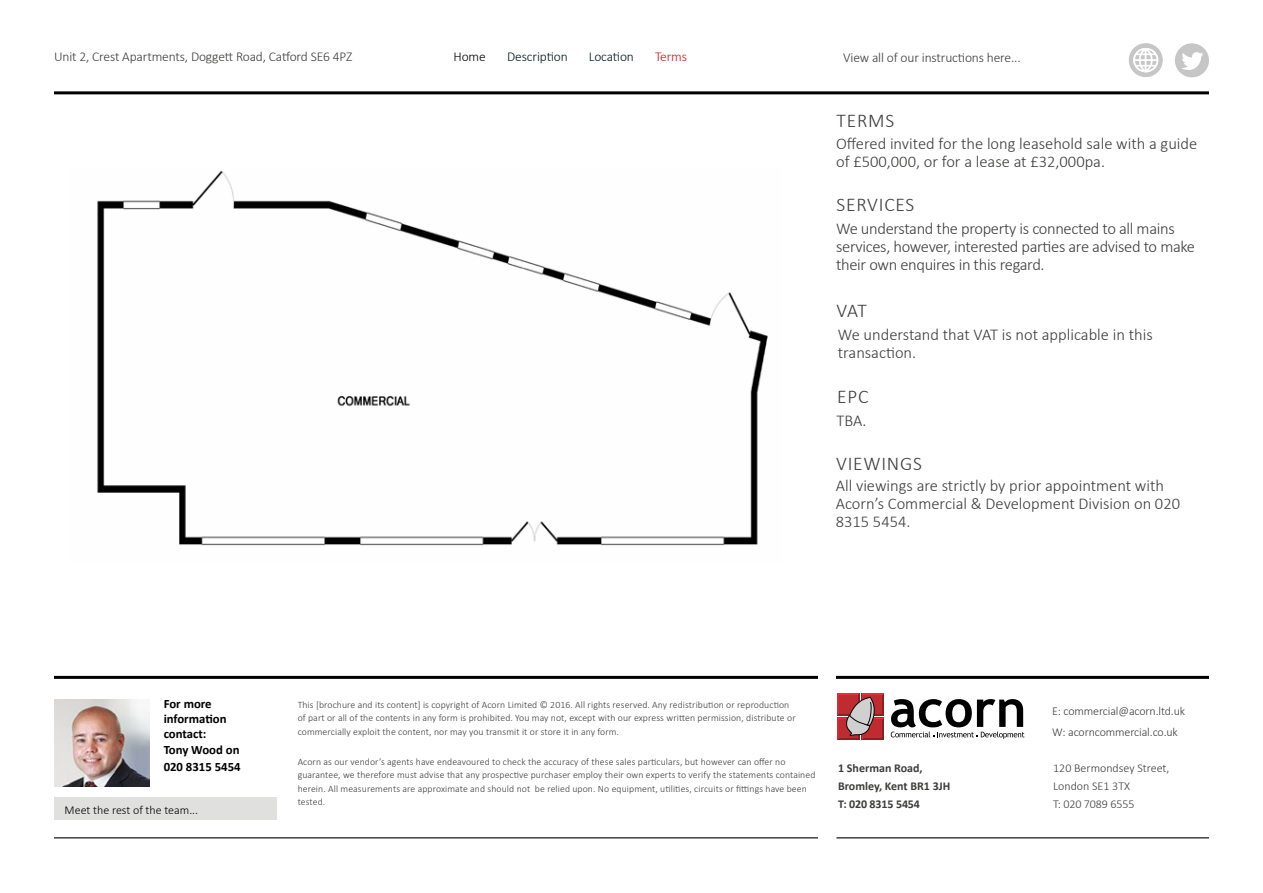
<style>
.page{position:relative;width:1263px;height:893px;background:#fff}
.page>*{position:absolute;margin:0;border:0;box-sizing:border-box;transform-origin:0 0}
.t1{font:300 19.5px "Calibri";letter-spacing:.04em;color:#3c3c3b}
.t2{font:300 16.5px/18px "Calibri";color:#3c3c3b}
.t3{font:300 16.5px/18px "Calibri";letter-spacing:-.02em;color:#3c3c3b}
.t4{font:300 13.5px "Calibri";letter-spacing:-.01em;color:#3c3c3b}
.t5{font:300 13.5px "Calibri";letter-spacing:-.01em;color:#03171a}
.t6{font:300 13.5px "Calibri";letter-spacing:-.01em;color:#cd171a}
.t7{font:300 13.5px "Calibri";color:#000}
.t8{font:700 12.75px/15px "Calibri";color:#000}
.t9{font:300 12px/18px "Calibri";letter-spacing:-.01em;color:#3c3c3b}
.t10{font:700 12px/18px "Calibri";color:#3c3c3b}
.t11{font:300 12px "Calibri";color:#000}
.t12{font:300 9.75px/13.5px "Calibri";letter-spacing:.01em;color:#3c3c3b}
</style>
<div class="page">
<hr style="left:54px;top:91px;width:1155px;height:3px;background:#000">
<svg style="left:1175px;top:43px;width:34px;height:34px"></svg>
<svg style="left:1129px;top:43px;width:34px;height:34px"></svg>
<svg style="left:891px;top:699px;width:133px;height:40px"></svg>
<svg style="left:837px;top:693px;width:47px;height:47px;background:#b4595c"></svg>
<hr style="left:836px;top:676px;width:373px;height:3px;background:#000">
<hr style="left:836px;top:837px;width:373px;height:1px;background:#000">
<img style="left:54px;top:699px;width:95px;height:88px">
<hr style="left:54px;top:676px;width:764px;height:3px;background:#000">
<hr style="left:54px;top:837px;width:764px;height:1px;background:#000">
<div style="left:54px;top:797px;width:223px;height:22px;background:#e0e0df"></div>
<img style="left:97px;top:170px;width:671px;height:376px">
<h3 class="t4" style="left:54px;top:48px;width:300px">Unit 2, Crest Apartments, Doggett Road, Catford SE6 4PZ</h3>
<h3 class="t7" style="left:453px;top:48px;width:34px">Home</h3>
<h3 class="t5" style="left:507px;top:48px;width:62px">Description</h3>
<h3 class="t5" style="left:589px;top:48px;width:47px">Location</h3>
<h3 class="t6" style="left:655px;top:48px;width:33px">Terms</h3>
<h3 class="t4" style="left:843px;top:49px;width:179px">View all of our instructions here...</h3>
<h1 class="t1" style="left:836px;top:108px;width:59px">TERMS</h1>
<h2 class="t2" style="left:836px;top:134px;width:363px">Offered invited for the long leasehold sale with a guide of £500,000, or for a lease at £32,000pa.</h2>
<h1 class="t1" style="left:836px;top:193px;width:79px">SERVICES</h1>
<h2 class="t3" style="left:836px;top:219px;width:360px">We understand the property is connected to all mains services, however, interested parties are advised to make their own enquires in this regard.</h2>
<h1 class="t1" style="left:836px;top:299px;width:32px">VAT</h1>
<h2 class="t2" style="left:838px;top:325px;width:316px">We understand that VAT is not applicable in this transaction.</h2>
<h1 class="t1" style="left:837px;top:385px;width:33px">EPC</h1>
<h2 class="t2" style="left:836px;top:411px;width:32px">TBA.</h2>
<h1 class="t1" style="left:836px;top:451px;width:87px">VIEWINGS</h1>
<h2 class="t2" style="left:836px;top:476px;width:346px">All viewings are strictly by prior appointment with<br>Acorn’s Commercial &amp; Development Division on 020<br>8315 5454.</h2>
<h3 class="t8" style="left:164px;top:696px;width:64px">For more information contact:</h3>
<h3 class="t8" style="left:164px;top:742px;width:78px;line-height:16.5px">Tony Wood on<br>020 8315 5454</h3>
<p class="t11" style="left:65px;top:802px;width:135px">Meet the rest of the team...</p>
<p class="t12" style="left:298px;top:698px;width:499px">This [brochure and its content] is copyright of Acorn Limited © 2016. All rights reserved. Any redistribution or reproduction of part or all of the contents in any form is prohibited. You may not, except with our express written permission, distribute or commercially exploit the content, nor may you transmit it or store it in any form.</p>
<p class="t12" style="left:298px;top:755px;width:519px">Acorn as our vendor’s agents have endeavoured to check the accuracy of these sales particulars, but however can offer no guarantee, we therefore must advise that any prospective purchaser employ their own experts to verify the statements contained herein. All measurements are approximate and should not be relied upon. No equipment, utilities, circuits or fittings have been tested.</p>
<p class="t10" style="left:838px;top:759px;width:114px">1 Sherman Road,<br>Bromley, Kent BR1 3JH<br>T: 020 8315 5454</p>
<p class="t9" style="left:1052px;top:700px;width:134px;line-height:21.3px">E: commercial@acorn.ltd.uk<br>W: acorncommercial.co.uk</p>
<p class="t9" style="left:1053px;top:758px;width:118px">120 Bermondsey Street,<br>London SE1 3TX<br>T: 020 7089 6555</p>
</div>
